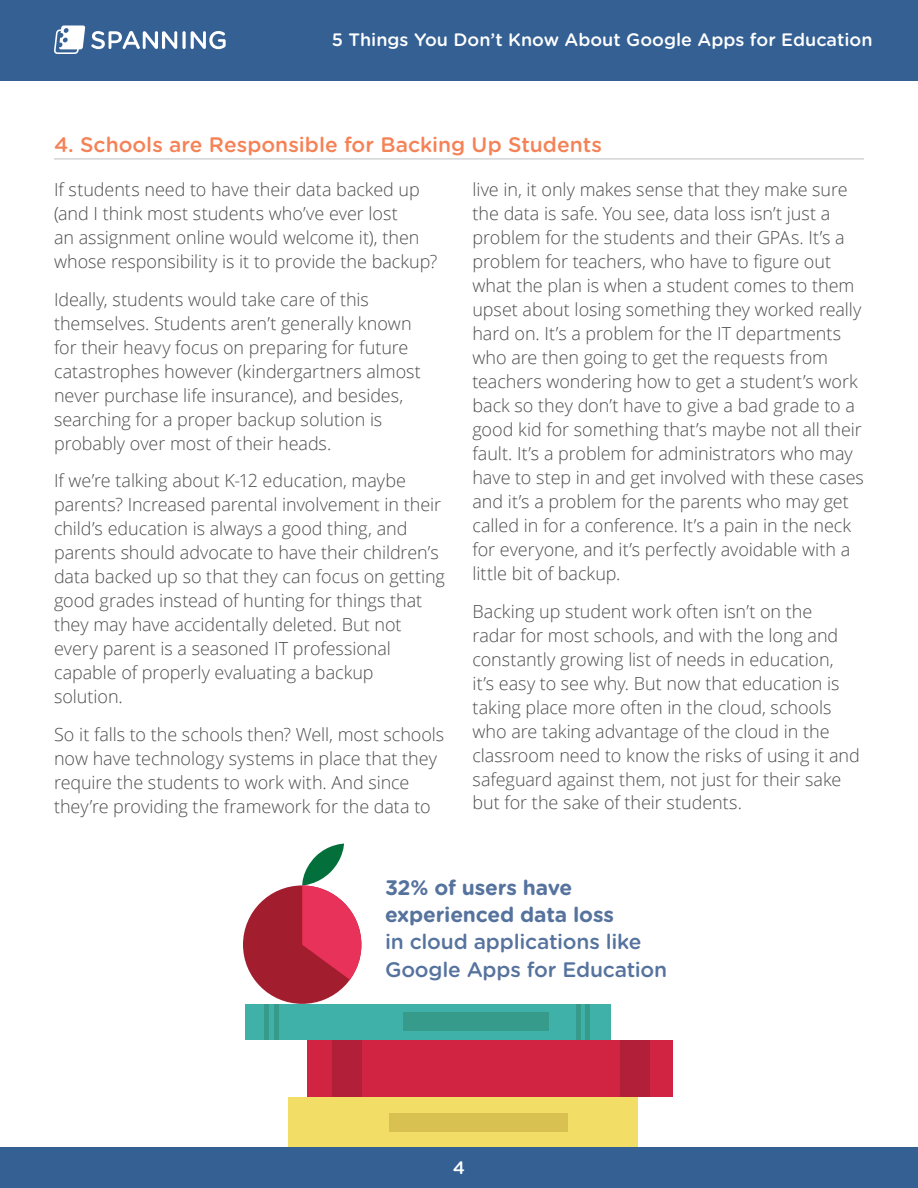
<style>
.page{position:relative;width:918px;height:1188px;background:#fff}
.page>*{position:absolute;margin:0;border:0;box-sizing:border-box;transform-origin:0 0}
.t1{font:500 21px/27px "Gotham Rounded";letter-spacing:-.01em;color:#56739e}
.t2{font:500 21px "Gotham Rounded";color:#f58257}
.t3{font:700 21px/27px "Gotham Rounded";letter-spacing:-.01em;color:#56739e}
.t4{font:300 18px/24px "Open Sans";letter-spacing:-.005em;color:#4d4d4f}
.t5{font:500 18px "Gotham Rounded";color:#fff}
</style>
<div class="page">
<div style="left:0;top:0;width:918px;height:81px;background:#346094"></div>
<svg style="left:91px;top:31px;width:86px;height:18px"></svg>
<svg style="left:182px;top:31px;width:4px;height:18px"></svg>
<svg style="left:191px;top:31px;width:35px;height:18px"></svg>
<svg style="left:54px;top:26px;width:31px;height:28px"></svg>
<hr style="left:54px;top:159px;width:810px;height:1px;background:#bcbec0">
<div style="left:308px;top:1040px;width:365px;height:57px;background:#d12443"></div>
<div style="left:332px;top:1040px;width:29px;height:57px;background:#b21f38"></div>
<div style="left:620px;top:1040px;width:29px;height:57px;background:#b21f38"></div>
<div style="left:288px;top:1097px;width:350px;height:51px;background:#f2de66"></div>
<div style="left:390px;top:1113px;width:178px;height:19px;background:#d8c151"></div>
<div style="left:245px;top:1004px;width:366px;height:36px;background:#3fb1a8"></div>
<div style="left:264px;top:1004px;width:5px;height:36px;background:#379b8c"></div>
<div style="left:274px;top:1004px;width:5px;height:36px;background:#379b8c"></div>
<div style="left:576px;top:1004px;width:5px;height:36px;background:#379b8c"></div>
<div style="left:585px;top:1004px;width:5px;height:36px;background:#379b8c"></div>
<div style="left:403px;top:1012px;width:146px;height:19px;background:#379b8c"></div>
<div style="left:243px;top:885px;width:118px;height:119px;background:#a21d2e;border-radius:50%"></div>
<svg style="left:302px;top:844px;width:59px;height:136px"></svg>
<div style="left:0;top:1148px;width:918px;height:40px;background:#346094"></div>
<p class="t5" style="left:332px;top:26px;width:542px">5 Things You Don’t Know About Google Apps for Education</p>
<p class="t2" style="left:54px;top:129px;width:549px">4. Schools are Responsible for Backing Up Students</p>
<p class="t4" style="left:54px;top:177px;width:385px">If students need to have their data backed up (and I think most students who’ve ever lost<br>an assignment online would welcome it), then whose responsibility is it to provide the backup?</p>
<p class="t4" style="left:54px;top:287px;width:369px">Ideally, students would take care of this themselves. Students aren’t generally known for their heavy focus on preparing for future catastrophes however (kindergartners almost never purchase life insurance), and besides, searching for a proper backup solution is probably over most of their heads.</p>
<p class="t4" style="left:54px;top:468px;width:393px">If we’re talking about K-12 education, maybe parents? Increased parental involvement in their child’s education is always a good thing, and parents should advocate to have their children’s data backed up so that they can focus on getting good grades instead of hunting for things that they may have accidentally deleted. But not every parent is a seasoned IT professional capable of properly evaluating a backup solution.</p>
<p class="t4" style="left:54px;top:722px;width:392px">So it falls to the schools then? Well, most schools now have technology systems in place that they require the students to work with. And since they’re providing the framework for the data to</p>
<p class="t4" style="left:472px;top:177px;width:393px">live in, it only makes sense that they make sure the data is safe. You see, data loss isn’t just a problem for the students and their GPAs. It’s a problem for teachers, who have to figure out what the plan is when a student comes to them upset about losing something they worked really hard on. It’s a problem for the IT departments who are then going to get the requests from teachers wondering how to get a student’s work back so they don’t have to give a bad grade to a good kid for something that’s maybe not all their fault. It’s a problem for administrators who may have to step in and get involved with these cases and it’s a problem for the parents who may get called in for a conference. It’s a pain in the neck for everyone, and it’s perfectly avoidable with a little bit of backup.</p>
<p class="t4" style="left:472px;top:599px;width:389px">Backing up student work often isn’t on the radar for most schools, and with the long and constantly growing list of needs in education, it’s easy to see why. But now that education is taking place more often in the cloud, schools who are taking advantage of the cloud in the classroom need to know the risks of using it and safeguard against them, not just for their sake but for the sake of their students.</p>
<p class="t3" style="left:385px;top:874px;width:231px">32% of users have experienced data loss</p>
<p class="t1" style="left:385px;top:928px;width:284px">in cloud applications like<br>Google Apps for Education</p>
<p class="t5" style="left:453px;top:1155px;width:14px">4</p>
</div>
